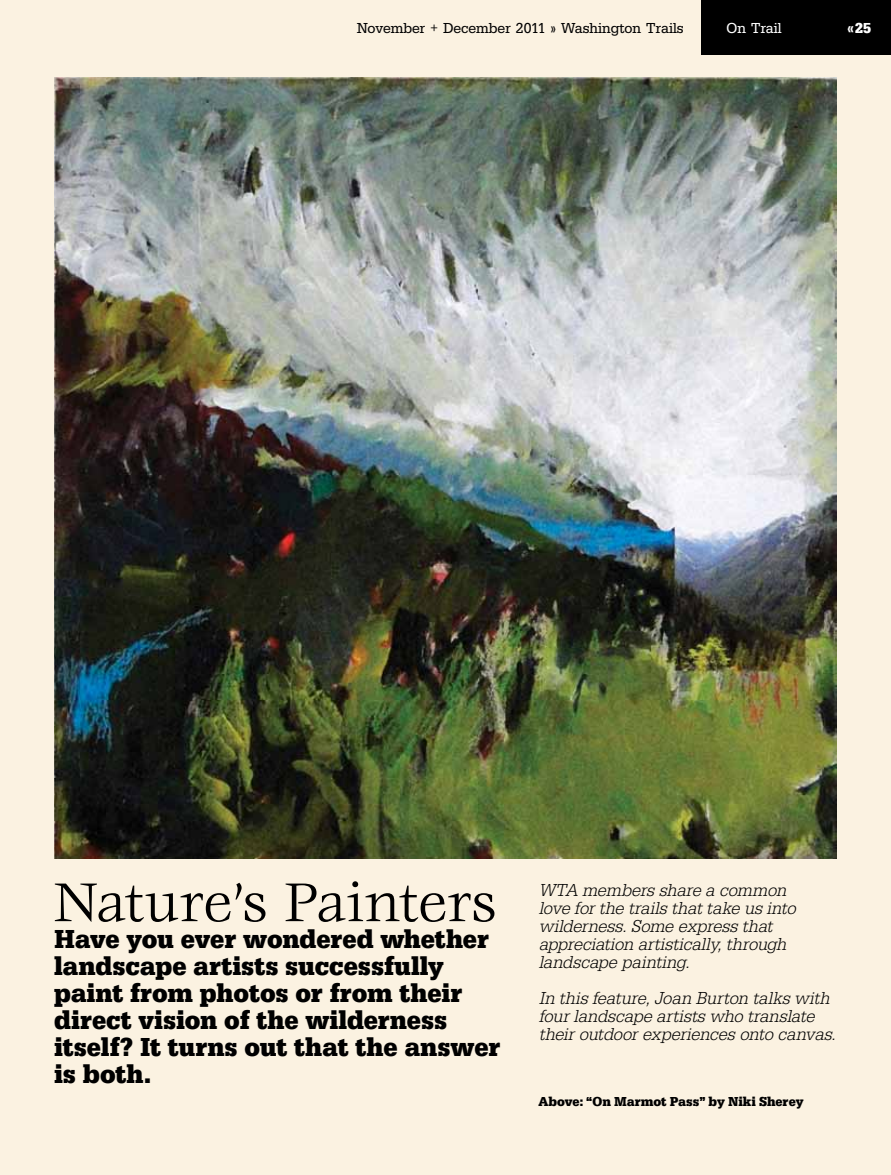
<style>
.page{position:relative;width:891px;height:1175px;background:#fff}
.page>*{position:absolute;margin:0;border:0;box-sizing:border-box;transform-origin:0 0}
.t1{font:60px "Veljovic";letter-spacing:-.015em;color:#000}
.t2{font:27px/27px "URW Egyptienne TOT Bol Nar";color:#000}
.t3{font:18px/18px "URW Egyptienne TOT Lig Nar Obl";letter-spacing:-.005em;color:#000}
.t4{font:15px "URW Egyptienne TOT Reg Nar";color:#000}
.t5{font:15px "URW Egyptienne TOT Reg Nar";color:#fff}
.t6{font:15px "URW Egyptienne TOT Bol Nar";color:#fff}
.t7{font:13.5px "URW Egyptienne TOT Bol Nar";color:#000}
</style>
<div class="page">
<div style="left:0;top:0;width:891px;height:1174px;background:#fbf2e1"></div>
<div style="left:701px;top:0;width:190px;height:55px;background:#000"></div>
<img style="left:54px;top:77px;width:782px;height:781px">
<p class="t4" style="left:357px;top:19px;width:328px">November + December 2011 » Washington Trails</p>
<p class="t5" style="left:727px;top:19px;width:57px">On Trail</p>
<p class="t6" style="left:848px;top:19px;width:25px">« 25</p>
<h1 class="t1" style="left:54px;top:869px;width:444px">Nature’s Painters</h1>
<h2 class="t2" style="left:54px;top:926px;width:448px">Have you ever wondered whether landscape artists successfully paint from photos or from their direct vision of the wilderness itself? It turns out that the answer is both.</h2>
<p class="t3" style="left:540px;top:880px;width:259px">WTA members share a common love for the trails that take us into wilderness. Some express that appreciation artistically, through landscape painting.</p>
<p class="t3" style="left:540px;top:988px;width:298px">In this feature, Joan Burton talks with four landscape artists who translate their outdoor experiences onto canvas.</p>
<p class="t7" style="left:538px;top:1093px;width:267px">Above: “On Marmot Pass” by Niki Sherey</p>
</div>
